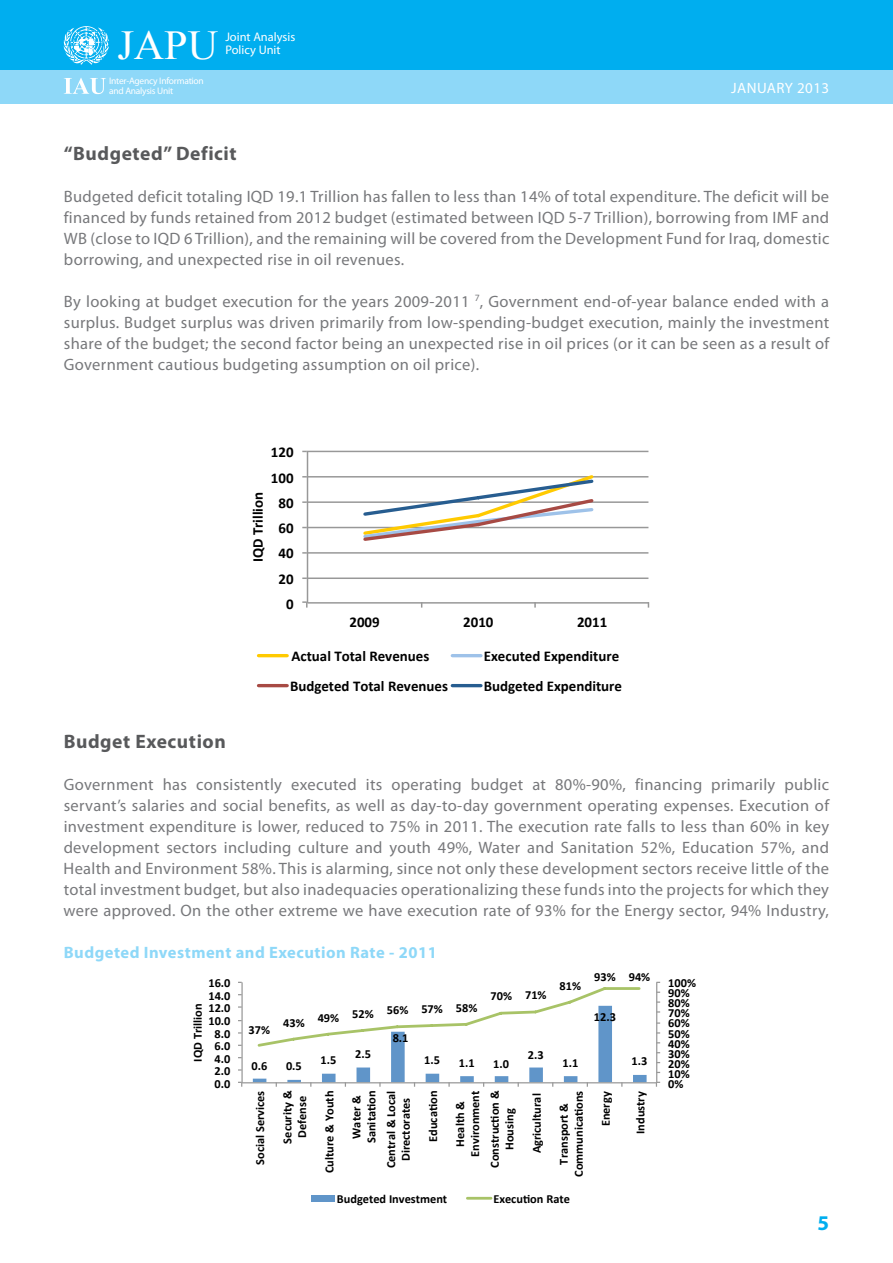
<style>
.page{position:relative;width:893px;height:1263px;background:#fff}
.page>*{position:absolute;margin:0;border:0;box-sizing:border-box;transform-origin:0 0}
.t1{font:42.15px "Mongolian Baiti";color:#fff}
.t2{font:700 21px "Myriad Pro";color:#00aeef}
.t3{font:700 19.5px "Myriad Pro";letter-spacing:.03em;color:#58595b}
.t4{font:16.5px/21px "Myriad Pro";letter-spacing:.02em;color:#77787b;text-align:justify}
.t5{font:700 16.5px "Myriad Pro";letter-spacing:.03em;color:#8ed8f8}
.t6{font:15px "Myriad Pro";letter-spacing:.03em;color:#fff}
.t7{font:700 14.85px "Calibri";color:#000}
.t8{font:12.45px "Myriad Pro";color:#fff}
.t9{font:700 12.3px/14.9px "Calibri";color:#000;text-align:center}
.t10{font:9.6px "Myriad Pro";color:#77787b}
.t11{font:9.45px "Myriad Pro";letter-spacing:-.025em;color:#fff}
</style>
<div class="page">
<div style="left:0;top:0;width:893px;height:70px;background:#00aeef"></div>
<div style="left:0;top:70px;width:893px;height:33px;background:#8ed8f8"></div>
<svg style="left:64px;top:26px;width:45px;height:39px"></svg>
<svg style="left:64px;top:78px;width:42px;height:16px"></svg>
<hr style="left:307px;top:577px;width:341px;height:2px;background:#989898">
<hr style="left:307px;top:552px;width:341px;height:2px;background:#989898">
<hr style="left:307px;top:527px;width:341px;height:1px;background:#989898">
<hr style="left:307px;top:501px;width:341px;height:2px;background:#989898">
<hr style="left:307px;top:476px;width:341px;height:1px;background:#989898">
<hr style="left:307px;top:451px;width:341px;height:1px;background:#989898">
<hr style="left:307px;top:451px;width:1px;height:152px;background:#989898">
<hr style="left:307px;top:602px;width:342px;height:2px;background:#989898">
<svg style="left:302px;top:601px;width:6px;height:7px"></svg>
<svg style="left:361px;top:475px;width:235px;height:66px"></svg>
<hr style="left:259px;top:654px;width:28px;height:3px;background:#ffca00">
<hr style="left:452px;top:654px;width:29px;height:3px;background:#9ec2e9">
<hr style="left:259px;top:684px;width:28px;height:3px;background:#a74a44">
<hr style="left:452px;top:684px;width:29px;height:3px;background:#275d90">
<hr style="left:656px;top:982px;width:1px;height:101px;background:#989898">
<hr style="left:241px;top:982px;width:2px;height:101px;background:#989898">
<hr style="left:242px;top:1082px;width:415px;height:1px;background:#989898">
<svg style="left:253px;top:987px;width:394px;height:100px"></svg>
<div style="left:311px;top:1195px;width:24px;height:6px;background:#6095c9"></div>
<hr style="left:467px;top:1197px;width:24px;height:2px;background:#a8c367">
<h1 class="t1" style="left:117px;top:22px;width:102px">JAPU</h1>
<p class="t8" style="left:225px;top:29px;width:71px">Joint Analysis</p>
<p class="t8" style="left:225px;top:42px;width:57px">Policy Unit</p>
<p class="t11" style="left:109px;top:75px;width:96px">Inter-Agency Information</p>
<p class="t11" style="left:109px;top:85px;width:66px">and Analysis Unit</p>
<p class="t6" style="left:731px;top:79px;width:99px">JANUARY 2013</p>
<p class="t3" style="left:64px;top:140px;width:174px">“Budgeted” Deficit</p>
<p class="t4" style="left:64px;top:185px;width:767px">Budgeted deficit totaling IQD 19.1 Trillion has fallen to less than 14% of total expenditure. The deficit will be financed by funds retained from 2012 budget (estimated between IQD 5-7 Trillion ,) borrowing from IMF and WB (close to IQD 6 Trillion ,) and the remaining will be covered from the Development Fund for Iraq, domestic borrowing, and unexpected rise in oil revenues.</p>
<p class="t10" style="left:475px;top:292px;width:6px">7</p>
<p class="t4" style="left:64px;top:290px;width:767px;text-indent:416px">, Government end-of-year balance ended with a surplus. Budget surplus was driven primarily from low-spending-budget execution, mainly the investment share of the budget; the second factor being an unexpected rise in oil prices (or it can be seen as a result of Government cautious budgeting assumption on oil price .(</p>
<p class="t4" style="left:64px;top:290px;width:407px">By looking at budget execution for the years 2009-2011</p>
<p class="t7" style="left:271px;top:443px;width:24px">120</p>
<p class="t7" style="left:271px;top:468px;width:24px">100</p>
<p class="t3" style="left:64px;top:728px;width:164px">Budget Execution</p>
<p class="t7" style="left:248px;top:562px;width:72px;rotate:-90deg">IQD Trillion</p>
<p class="t7" style="left:279px;top:493px;width:17px">80</p>
<p class="t7" style="left:279px;top:519px;width:17px">60</p>
<p class="t7" style="left:279px;top:544px;width:17px">40</p>
<p class="t7" style="left:279px;top:569px;width:17px">20</p>
<p class="t7" style="left:286px;top:594px;width:9px">0</p>
<p class="t7" style="left:349px;top:613px;width:32px">2009</p>
<p class="t7" style="left:291px;top:647px;width:139px">Actual Total Revenues</p>
<p class="t7" style="left:290px;top:677px;width:159px">Budgeted Total Revenues</p>
<p class="t7" style="left:463px;top:613px;width:32px">2010</p>
<p class="t7" style="left:577px;top:613px;width:32px">2011</p>
<p class="t7" style="left:484px;top:647px;width:137px">Executed Expenditure</p>
<p class="t7" style="left:484px;top:677px;width:140px">Budgeted Expenditure</p>
<p class="t4" style="left:635px;top:773px;width:69px">financing</p>
<p class="t4" style="left:163px;top:773px;width:26px">has</p>
<p class="t4" style="left:196px;top:773px;width:87px">consistently</p>
<p class="t4" style="left:291px;top:773px;width:67px">executed</p>
<p class="t4" style="left:471px;top:773px;width:54px">budget</p>
<p class="t4" style="left:711px;top:773px;width:66px">primarily</p>
<p class="t4" style="left:784px;top:773px;width:46px">public</p>
<p class="t4" style="left:64px;top:773px;width:767px;text-align:left">Government<br>servant s’ salaries and social benefits, as well as day-to-day government operating expenses. Execution of investment expenditure is lower, reduced to 75% in 2011. The execution rate falls to less than 60% in key development sectors including culture and youth 49%, Water and Sanitation 52%, Education 57%, and Health and Environment 58%. This is alarming, since not only these development sectors receive little of the total investment budget, but also inadequacies operationalizing these funds into the projects for which they were approved. On the other extreme we have execution rate of 93% for the Energy sector, 94% Industry,</p>
<p class="t4" style="left:366px;top:773px;width:18px">its</p>
<p class="t4" style="left:391px;top:773px;width:72px">operating</p>
<p class="t4" style="left:555px;top:773px;width:72px">80%-90%,</p>
<p class="t4" style="left:532px;top:773px;width:15px">at</p>
<p class="t5" style="left:64px;top:941px;width:375px">Budgeted Investment and Execution Rate - 2011</p>
<p class="t9" style="left:208px;top:976px;width:24px">16.0</p>
<p class="t9" style="left:208px;top:988px;width:24px">14.0</p>
<p class="t9" style="left:190px;top:1062px;width:60px;rotate:-90deg">IQD Trillion</p>
<p class="t9" style="left:208px;top:1001px;width:24px">12.0</p>
<p class="t9" style="left:208px;top:1013px;width:24px">10.0</p>
<p class="t9" style="left:215px;top:1026px;width:17px">8.0</p>
<p class="t9" style="left:215px;top:1038px;width:17px">6.0</p>
<p class="t9" style="left:215px;top:1051px;width:17px">4.0</p>
<p class="t9" style="left:215px;top:1064px;width:17px">2.0</p>
<p class="t9" style="left:215px;top:1076px;width:17px">0.0</p>
<p class="t9" style="left:249px;top:1022px;width:23px">37%</p>
<p class="t9" style="left:251px;top:1058px;width:17px">0.6</p>
<p class="t9" style="left:283px;top:1016px;width:23px">43%</p>
<p class="t9" style="left:286px;top:1059px;width:17px">0.5</p>
<p class="t9" style="left:318px;top:1010px;width:23px">49%</p>
<p class="t9" style="left:321px;top:1052px;width:17px">1.5</p>
<p class="t9" style="left:352px;top:1007px;width:23px">52%</p>
<p class="t9" style="left:355px;top:1046px;width:17px">2.5</p>
<p class="t9" style="left:387px;top:1003px;width:23px">56%</p>
<p class="t9" style="left:393px;top:1031px;width:17px">8.1</p>
<p class="t9" style="left:421px;top:1002px;width:23px">57%</p>
<p class="t9" style="left:456px;top:1001px;width:23px">58%</p>
<p class="t9" style="left:490px;top:989px;width:23px">70%</p>
<p class="t9" style="left:525px;top:988px;width:23px">71%</p>
<p class="t9" style="left:560px;top:978px;width:23px">81%</p>
<p class="t9" style="left:528px;top:1047px;width:17px">2.3</p>
<p class="t9" style="left:424px;top:1053px;width:17px">1.5</p>
<p class="t9" style="left:562px;top:1055px;width:17px">1.1</p>
<p class="t9" style="left:459px;top:1055px;width:17px">1.1</p>
<p class="t9" style="left:493px;top:1056px;width:17px">1.0</p>
<p class="t9" style="left:594px;top:969px;width:23px">93%</p>
<p class="t9" style="left:594px;top:1009px;width:24px">12.3</p>
<p class="t9" style="left:629px;top:969px;width:23px">94%</p>
<p class="t9" style="left:632px;top:1053px;width:17px">1.3</p>
<p class="t9" style="left:668px;top:976px;width:29px">100%</p>
<p class="t9" style="left:668px;top:986px;width:23px">90%</p>
<p class="t9" style="left:668px;top:996px;width:23px">80%</p>
<p class="t9" style="left:668px;top:1006px;width:23px">70%</p>
<p class="t9" style="left:668px;top:1016px;width:23px">60%</p>
<p class="t9" style="left:668px;top:1026px;width:23px">50%</p>
<p class="t9" style="left:668px;top:1036px;width:23px">40%</p>
<p class="t9" style="left:668px;top:1046px;width:23px">30%</p>
<p class="t9" style="left:668px;top:1056px;width:23px">20%</p>
<p class="t9" style="left:668px;top:1066px;width:23px">10%</p>
<p class="t9" style="left:668px;top:1076px;width:17px">0%</p>
<p class="t9" style="left:253px;top:1165px;width:76px;rotate:-90deg">Social Services</p>
<p class="t9" style="left:280px;top:1143px;width:54px;rotate:-90deg">Security &amp;<br>Defense</p>
<p class="t9" style="left:322px;top:1173px;width:84px;rotate:-90deg">Culture &amp; Youth</p>
<p class="t9" style="left:349px;top:1143px;width:54px;rotate:-90deg">Water &amp;<br>SanitaCon</p>
<p class="t9" style="left:384px;top:1168px;width:79px;rotate:-90deg">Central &amp; Local<br>Directorates</p>
<p class="t9" style="left:426px;top:1142px;width:53px;rotate:-90deg">EducaCon</p>
<p class="t9" style="left:453px;top:1157px;width:68px;rotate:-90deg">Health &amp;<br>Environment</p>
<p class="t9" style="left:487px;top:1168px;width:79px;rotate:-90deg">ConstrucCon &amp;<br>Housing</p>
<p class="t9" style="left:529px;top:1153px;width:61px;rotate:-90deg">Agricultural</p>
<p class="t9" style="left:556px;top:1177px;width:88px;rotate:-90deg">Transport &amp;<br>CommunicaCons</p>
<p class="t9" style="left:598px;top:1126px;width:36px;rotate:-90deg">Energy</p>
<p class="t9" style="left:633px;top:1134px;width:44px;rotate:-90deg">Industry</p>
<p class="t9" style="left:337px;top:1191px;width:112px">Budgeted Investment</p>
<p class="t9" style="left:493px;top:1191px;width:78px">ExecuCon Rate</p>
<p class="t2" style="left:817px;top:1209px;width:13px">5</p>
</div>
